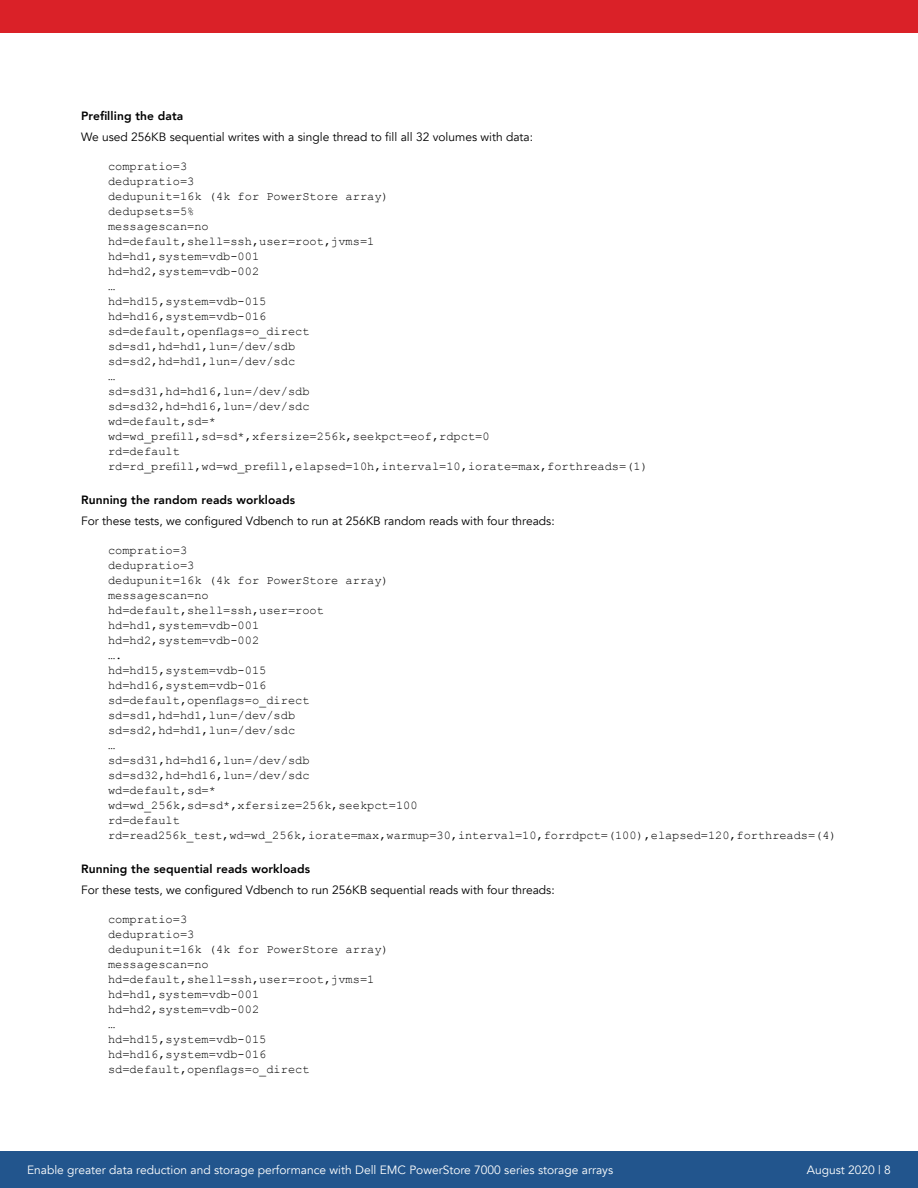
<style>
.page{position:relative;width:918px;height:1188px;background:#fff}
.page>*{position:absolute;margin:0;border:0;box-sizing:border-box;transform-origin:0 0}
.t1{font:12px/15px "Courier New";color:#000}
.t2{font:12px "Avenir";color:#000}
.t3{font:12px "Avenir";color:#fff}
.t4{font:800 12px "Avenir";letter-spacing:.01em;color:#000}
</style>
<div class="page">
<div style="left:0;top:1151px;width:918px;height:37px;background:#22558d"></div>
<div style="left:0;top:0;width:918px;height:32px;background:#da2128"></div>
<p class="t4" style="left:81px;top:106px;width:104px">Prefilling the data</p>
<p class="t2" style="left:81px;top:130px;width:454px">We used 256KB sequential writes with a single thread to fill all 32 volumes with data:</p>
<p class="t1" style="left:108px;top:158px;width:541px">compratio=3<br>dedupratio=3<br>dedupunit=16k (4k for PowerStore array)<br>dedupsets=5%<br>messagescan=no<br>hd=default,shell=ssh,user=root,jvms=1<br>hd=hd1,system=vdb-001<br>hd=hd2,system=vdb-002<br>…<br>hd=hd15,system=vdb-015<br>hd=hd16,system=vdb-016<br>sd=default,openflags=o_direct<br>sd=sd1,hd=hd1,lun=/dev/sdb<br>sd=sd2,hd=hd1,lun=/dev/sdc<br>…<br>sd=sd31,hd=hd16,lun=/dev/sdb<br>sd=sd32,hd=hd16,lun=/dev/sdc<br>wd=default,sd=*<br>wd=wd_prefill,sd=sd*,xfersize=256k,seekpct=eof,rdpct=0<br>rd=default rd=rd_prefill,wd=wd_prefill,elapsed=10h,interval=10,iorate=max,forthreads=(1)</p>
<p class="t4" style="left:81px;top:491px;width:216px">Running the random reads workloads</p>
<p class="t2" style="left:81px;top:514px;width:475px">For these tests, we configured Vdbench to run at 256KB random reads with four threads:</p>
<p class="t1" style="left:108px;top:542px;width:730px">compratio=3<br>dedupratio=3<br>dedupunit=16k (4k for PowerStore array)<br>messagescan=no<br>hd=default,shell=ssh,user=root<br>hd=hd1,system=vdb-001<br>hd=hd2,system=vdb-002<br>….<br>hd=hd15,system=vdb-015<br>hd=hd16,system=vdb-016<br>sd=default,openflags=o_direct<br>sd=sd1,hd=hd1,lun=/dev/sdb<br>sd=sd2,hd=hd1,lun=/dev/sdc<br>…<br>sd=sd31,hd=hd16,lun=/dev/sdb<br>sd=sd32,hd=hd16,lun=/dev/sdc<br>wd=default,sd=*<br>wd=wd_256k,sd=sd*,xfersize=256k,seekpct=100<br>rd=default rd=read256k_test,wd=wd_256k,iorate=max,warmup=30,interval=10,forrdpct=(100),elapsed=120,forthreads=(4)</p>
<p class="t4" style="left:81px;top:860px;width:231px">Running the sequential reads workloads</p>
<p class="t2" style="left:81px;top:883px;width:475px">For these tests, we configured Vdbench to run 256KB sequential reads with four threads:</p>
<p class="t1" style="left:108px;top:911px;width:282px">compratio=3<br>dedupratio=3<br>dedupunit=16k (4k for PowerStore array) messagescan=no hd=default,shell=ssh,user=root,jvms=1 hd=hd1,system=vdb-001 hd=hd2,system=vdb-002<br>…<br>hd=hd15,system=vdb-015 hd=hd16,system=vdb-016 sd=default,openflags=o_direct</p>
<p class="t3" style="left:27px;top:1163px;width:588px">Enable greater data reduction and storage performance with Dell EMC PowerStore 7000 series storage arrays</p>
<p class="t3" style="left:807px;top:1163px;width:86px">August 2020 | 8</p>
</div>
